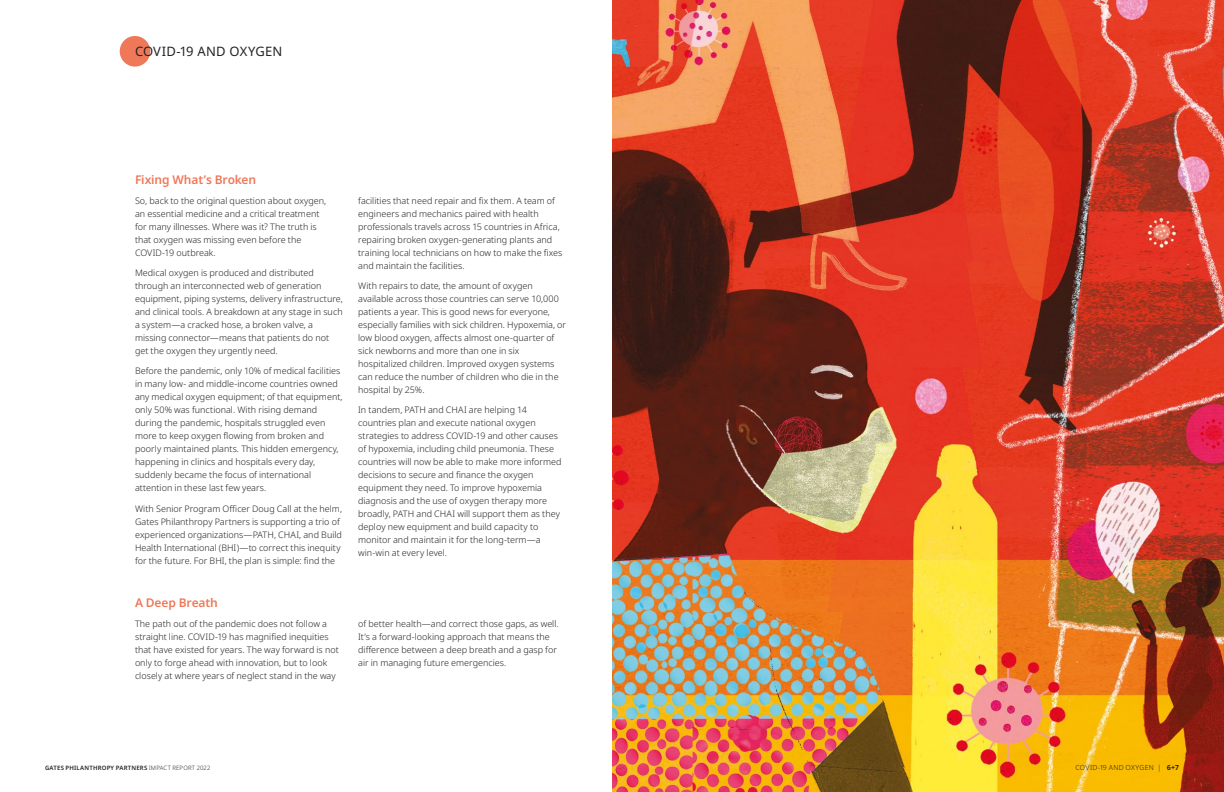
<style>
.page{position:relative;width:1224px;height:792px;background:#fff}
.page>*{position:absolute;margin:0;border:0;box-sizing:border-box;transform-origin:0 0}
.t1{font:13px "Noto Sans";letter-spacing:.01em;color:#232423}
.t2{font:600 12px "Noto Sans";letter-spacing:-.01em;color:#ef7858}
.t3{font:300 9px/13px "Noto Sans";color:#232423}
.t4{font:300 7px "Noto Sans";letter-spacing:.03em;color:#232423}
.t5{font:600 6px "Noto Sans";letter-spacing:.03em;color:#232423}
.s1{font-weight:300}
.s2{font-weight:700}
</style>
<div class="page">
<img style="left:612px;top:0;width:612px;height:792px">
<div style="left:120px;top:36px;width:30px;height:31px;background:#ef7858;border-radius:50%"></div>
<p class="t1" style="left:135px;top:42px;width:149px">COVID-19 AND OXYGEN</p>
<p class="t2" style="left:135px;top:171px;width:123px">Fixing What’s Broken</p>
<p class="t3" style="left:135px;top:194px;width:193px">So, back to the original question about oxygen, an essential medicine and a critical treatment for many illnesses. Where was it? The truth is that oxygen was missing even before the COVID-19 outbreak.</p>
<p class="t3" style="left:135px;top:267px;width:209px">Medical oxygen is produced and distributed through an interconnected web of generation equipment, piping systems, delivery infrastructure, and clinical tools. A breakdown at any stage in such a system—a cracked hose, a broken valve, a missing connector—means that patients do not get the oxygen they urgently need.</p>
<p class="t3" style="left:135px;top:365px;width:209px">Before the pandemic, only 10% of medical facilities in many low- and middle-income countries owned any medical oxygen equipment; of that equipment, only 50% was functional. With rising demand during the pandemic, hospitals struggled even more to keep oxygen flowing from broken and poorly maintained plants. This hidden emergency, happening in clinics and hospitals every day, suddenly became the focus of international attention in these last few years.</p>
<p class="t3" style="left:135px;top:502px;width:209px">With Senior Program Officer Doug Call at the helm, Gates Philanthropy Partners is supporting a trio of experienced organizations—PATH, CHAI, and Build Health International (BHI)—to correct this inequity for the future. For BHI, the plan is simple: find the</p>
<p class="t3" style="left:358px;top:194px;width:206px">facilities that need repair and fix them. A team of engineers and mechanics paired with health professionals travels across 15 countries in Africa, repairing broken oxygen-generating plants and training local technicians on how to make the fixes and maintain the facilities.</p>
<p class="t3" style="left:358px;top:280px;width:210px">With repairs to date, the amount of oxygen available across those countries can serve 10,000 patients a year. This is good news for everyone, especially families with sick children. Hypoxemia, or low blood oxygen, affects almost one-quarter of sick newborns and more than one in six hospitalized children. Improved oxygen systems can reduce the number of children who die in the hospital by 25%.</p>
<p class="t3" style="left:358px;top:404px;width:205px">In tandem, PATH and CHAI are helping 14 countries plan and execute national oxygen strategies to address COVID-19 and other causes of hypoxemia, including child pneumonia. These countries will now be able to make more informed decisions to secure and finance the oxygen equipment they need. To improve hypoxemia diagnosis and the use of oxygen therapy more broadly, PATH and CHAI will support them as they deploy new equipment and build capacity to monitor and maintain it for the long-term—a win-win at every level.</p>
<p class="t2" style="left:135px;top:594px;width:84px">A Deep Breath</p>
<p class="t3" style="left:135px;top:617px;width:205px">The path out of the pandemic does not follow a straight line. COVID-19 has magnified inequities that have existed for years. The way forward is not only to forge ahead with innovation, but to look closely at where years of neglect stand in the way</p>
<p class="t3" style="left:358px;top:617px;width:202px">of better health—and correct those gaps, as well.<br>It’s a forward-looking approach that means the difference between a deep breath and a gasp for air in managing future emergencies.</p>
<p class="t5" style="left:45px;top:763px;width:167px">GATES PHILANTHROPY PARTNERS <span class="s1">IMPACT REPORT 2022</span></p>
<p class="t4" style="left:1076px;top:763px;width:105px">COVID-19 AND OXYGEN | <span class="s2">6+7</span></p>
</div>
